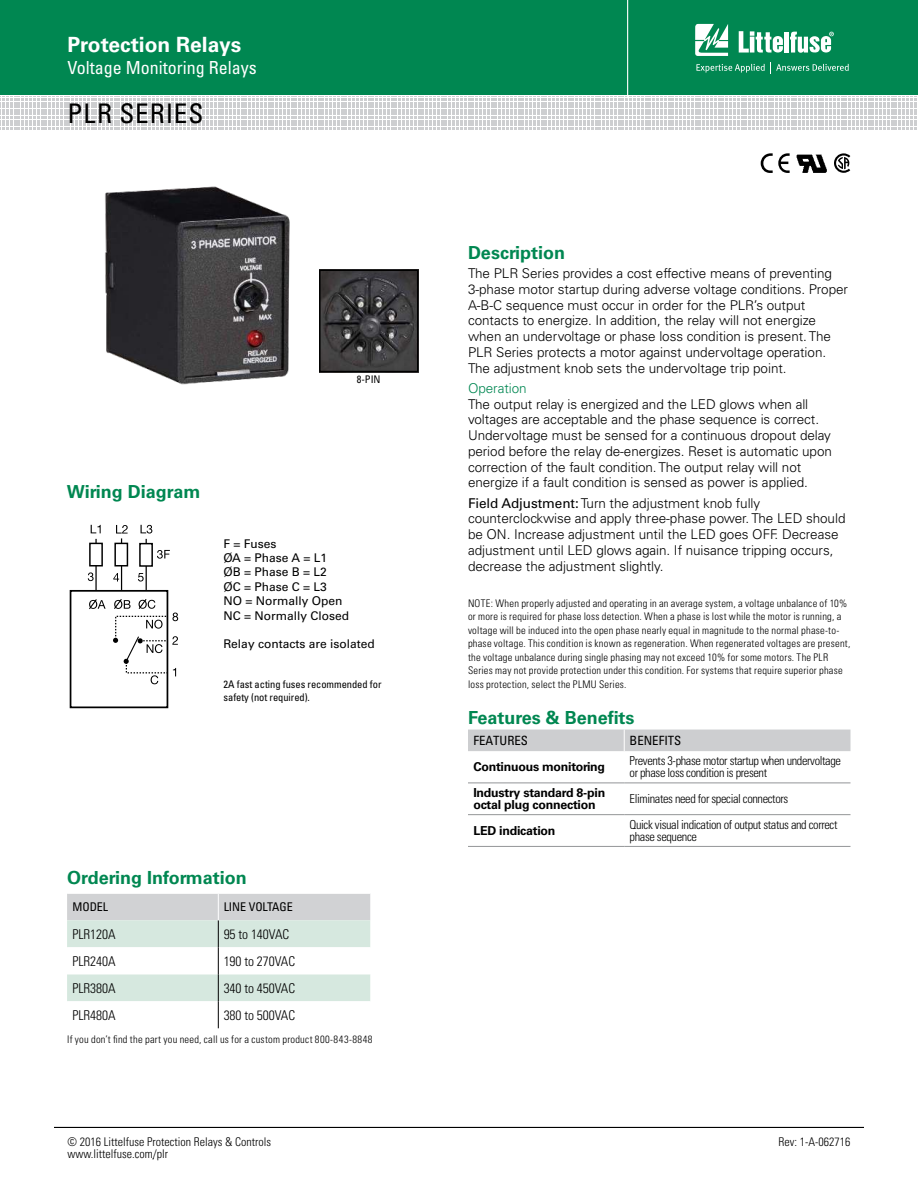
<style>
.page{position:relative;width:918px;height:1188px;background:#fff}
.page>*{position:absolute;margin:0;border:0;box-sizing:border-box;transform-origin:0 0}
.t1{font:condensed 27px "Univers LT Std";letter-spacing:.035em;color:#000}
.t2{font:700 21px "Univers LT Std";color:#fff}
.t3{font:700 18px "Univers LT Std";color:#008751}
.t4{font:condensed 18px "Univers LT Std";color:#fff}
.t5{font:300 13.5px/15.8px "Univers LT Std";letter-spacing:-.005em;color:#000}
.t6{font:300 condensed 13.5px "Univers LT Std";letter-spacing:-.005em;color:#000}
.t7{font:300 13.5px "Univers LT Std";letter-spacing:-.005em;color:#008752}
.t8{font:condensed 12.75px "Univers LT Std";color:#000}
.t9{font:300 condensed 12.3px/12px "Univers LT Std";letter-spacing:-.03em;color:#000}
.t10{font:700 12.3px/12px "Univers LT Std";letter-spacing:-.02em;color:#000}
.t11{font:12px/14.4px "Univers LT Std";color:#000}
.t12{font:300 condensed 12px "Univers LT Std";color:#000}
.t13{font:condensed 12px "Univers LT Std";letter-spacing:-.005em;color:#000}
.t14{font:300 condensed 10.5px/13.5px "Univers LT Std";letter-spacing:.02em;color:#000}
.t15{font:condensed 10.5px/12.6px "Univers LT Std";letter-spacing:-.005em;color:#000}
.s1{font-weight:400}
</style>
<div class="page">
<div style="left:0;top:0;width:918px;height:95px;background:#008751"></div>
<svg style="left:0;top:96px;width:917px;height:34px"></svg>
<hr style="left:627px;top:0;width:1px;height:98px;background:#fff">
<svg style="left:695px;top:24px;width:33px;height:32px"></svg>
<div style="left:784px;top:32px;width:5px;height:21px;background:#fff"></div>
<svg style="left:790px;top:32px;width:44px;height:21px"></svg>
<svg style="left:739px;top:31px;width:44px;height:22px"></svg>
<svg style="left:696px;top:62px;width:153px;height:11px"></svg>
<hr style="left:54px;top:1127px;width:810px;height:1px;background:#000">
<hr style="left:468px;top:783px;width:156px;height:1px;background:#939597">
<hr style="left:624px;top:783px;width:227px;height:1px;background:#939597">
<hr style="left:468px;top:814px;width:156px;height:1px;background:#939597">
<hr style="left:624px;top:814px;width:227px;height:1px;background:#939597">
<hr style="left:468px;top:846px;width:156px;height:1px;background:#939597">
<hr style="left:624px;top:846px;width:227px;height:1px;background:#939597">
<div style="left:468px;top:730px;width:382px;height:21px;background:#cdced0"></div>
<svg style="left:67px;top:894px;width:303px;height:134px"></svg>
<img style="left:796px;top:154px;width:31px;height:19px">
<svg style="left:834px;top:153px;width:16px;height:20px"></svg>
<svg style="left:761px;top:153px;width:29px;height:20px"></svg>
<img style="left:105px;top:186px;width:185px;height:199px">
<hr style="left:95px;top:539px;width:2px;height:51px;background:#000">
<hr style="left:121px;top:538px;width:1px;height:52px;background:#000">
<hr style="left:146px;top:539px;width:1px;height:51px;background:#000">
<div style="left:139px;top:543px;width:14px;height:24px;background:#fff;border:1px solid #000"></div>
<div style="left:114px;top:543px;width:14px;height:24px;background:#fff;border:1px solid #000"></div>
<div style="left:89px;top:543px;width:14px;height:24px;background:#fff;border:1px solid #000"></div>
<div style="left:70px;top:590px;width:98px;height:118px;border:2px solid #000"></div>
<svg style="left:88px;top:572px;width:6px;height:9px"></svg>
<svg style="left:113px;top:573px;width:6px;height:9px"></svg>
<svg style="left:157px;top:550px;width:13px;height:9px"></svg>
<svg style="left:138px;top:573px;width:6px;height:9px"></svg>
<svg style="left:89px;top:598px;width:89px;height:86px"></svg>
<svg style="left:91px;top:525px;width:10px;height:8px"></svg>
<svg style="left:116px;top:525px;width:12px;height:9px"></svg>
<svg style="left:141px;top:525px;width:11px;height:9px"></svg>
<img style="left:322px;top:273px;width:93px;height:96px">
<div style="left:319px;top:270px;width:99px;height:102px;border:2px solid #000"></div>
<h2 class="t2" style="left:68px;top:37px;width:175px">Protection Relays</h2>
<h3 class="t4" style="left:68px;top:61px;width:191px">Voltage Monitoring Relays</h3>
<h1 class="t1" style="left:68px;top:103px;width:137px">PLR SERIES</h1>
<p class="t15" style="left:357px;top:374px;width:25px">8-PIN</p>
<h3 class="t3" style="left:67px;top:484px;width:135px">Wiring Diagram</h3>
<p class="t11" style="left:224px;top:537px;width:127px">F = Fuses<br>ØA = Phase A = L1<br>ØB = Phase B = L2<br>ØC = Phase C = L3<br>NO = Normally Open<br>NC = Normally Closed</p>
<p class="t11" style="left:224px;top:638px;width:153px">Relay contacts are isolated</p>
<p class="t15" style="left:224px;top:679px;width:159px">2A fast acting fuses recommended for safety (not required).</p>
<h3 class="t3" style="left:67px;top:870px;width:181px">Ordering Information</h3>
<p class="t13" style="left:72px;top:902px;width:37px">MODEL</p>
<p class="t13" style="left:224px;top:902px;width:71px">LINE VOLTAGE</p>
<p class="t6" style="left:72px;top:929px;width:45px">PLR120A</p>
<p class="t6" style="left:224px;top:929px;width:67px">95 to 140VAC</p>
<p class="t6" style="left:72px;top:956px;width:45px">PLR240A</p>
<p class="t6" style="left:224px;top:956px;width:73px">190 to 270VAC</p>
<p class="t6" style="left:72px;top:983px;width:45px">PLR380A</p>
<p class="t6" style="left:224px;top:983px;width:73px">340 to 450VAC</p>
<p class="t6" style="left:72px;top:1010px;width:45px">PLR480A</p>
<p class="t6" style="left:224px;top:1010px;width:73px">380 to 500VAC</p>
<p class="t14" style="left:67px;top:1033px;width:307px">If you don’t find the part you need, call us for a custom product 800-843-8848</p>
<h3 class="t3" style="left:468px;top:246px;width:99px">Description</h3>
<p class="t5" style="left:468px;top:266px;width:382px">The PLR Series provides a cost effective means of preventing 3-phase motor startup during adverse voltage conditions. Proper A-B-C sequence must occur in order for the PLR’s output contacts to energize. In addition, the relay will not energize when an undervoltage or phase loss condition is present. The PLR Series protects a motor against undervoltage operation.<br>The adjustment knob sets the undervoltage trip point.</p>
<p class="t7" style="left:468px;top:383px;width:60px">Operation</p>
<p class="t5" style="left:468px;top:397px;width:366px">The output relay is energized and the LED glows when all voltages are acceptable and the phase sequence is correct.<br>Undervoltage must be sensed for a continuous dropout delay period before the relay de-energizes. Reset is automatic upon correction of the fault condition. The output relay will not energize if a fault condition is sensed as power is applied.</p>
<p class="t5" style="left:468px;top:496px;width:379px"><span class="s1">Field Adjustment:</span> Turn the adjustment knob fully counterclockwise and apply three-phase power. The LED should be ON. Increase adjustment until the LED goes OFF. Decrease adjustment until LED glows again. If nuisance tripping occurs, decrease the adjustment slightly.</p>
<p class="t14" style="left:468px;top:597px;width:384px">NOTE: When properly adjusted and operating in an average system, a voltage unbalance of 10% or more is required for phase loss detection. When a phase is lost while the motor is running, a voltage will be induced into the open phase nearly equal in magnitude to the normal phase-to&shy;phase voltage. This condition is known as regeneration. When regenerated voltages are present, the voltage unbalance during single phasing may not exceed 10% for some motors. The PLR Series may not provide protection under this condition. For systems that require superior phase loss protection, select the PLMU Series.</p>
<h3 class="t3" style="left:468px;top:710px;width:168px">Features &amp; Benefits</h3>
<p class="t8" style="left:473px;top:735px;width:56px">FEATURES</p>
<p class="t8" style="left:630px;top:735px;width:53px">BENEFITS</p>
<p class="t10" style="left:473px;top:762px;width:133px">Continuous monitoring</p>
<p class="t9" style="left:630px;top:756px;width:213px">Prevents 3-phase motor startup when undervoltage or phase loss condition is present</p>
<p class="t10" style="left:473px;top:788px;width:133px">Industry standard 8-pin octal plug connection</p>
<p class="t9" style="left:630px;top:794px;width:160px">Eliminates need for special connectors</p>
<p class="t10" style="left:473px;top:826px;width:84px">LED indication</p>
<p class="t9" style="left:630px;top:820px;width:209px">Quick visual indication of output status and correct phase sequence</p>
<p class="t12" style="left:68px;top:1137px;width:205px">© 2016 Littelfuse Protection Relays &amp; Controls</p>
<p class="t12" style="left:779px;top:1137px;width:73px">Rev: 1-A-062716</p>
<p class="t12" style="left:68px;top:1149px;width:102px">www.littelfuse.com/plr</p>
</div>
